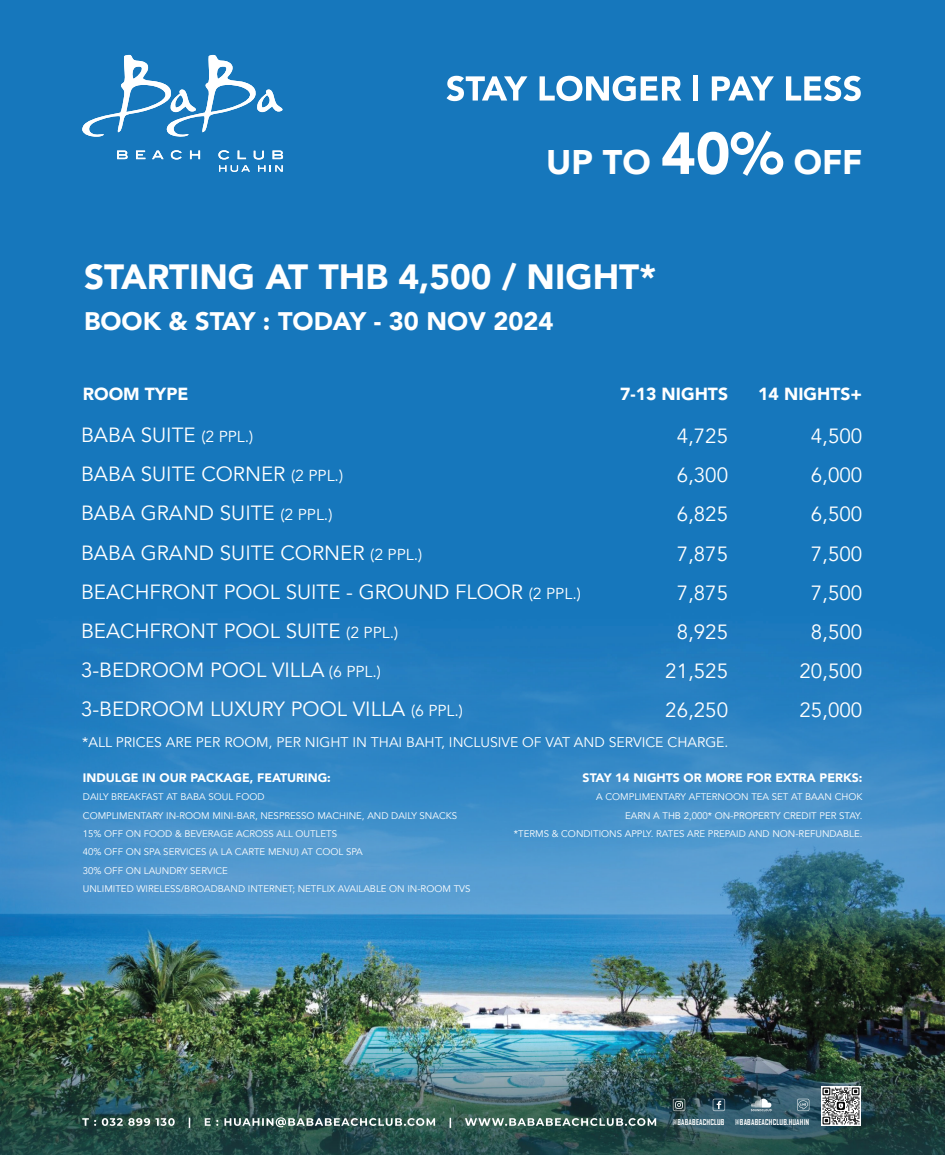
<style>
.page{position:relative;width:945px;height:1155px;background:#fff}
.page>*{position:absolute;margin:0;border:0;box-sizing:border-box;transform-origin:0 0}
.t1{font:900 35px "Avenir";color:#fff}
.t2{font:900 34.12px "Avenir";color:#fff}
.t3{font:900 25.38px "Avenir";color:#fff}
.t4{font:20.56px/39.2px "Avenir";color:#fff;text-align:center}
.t5{font:900 17.5px "Avenir";color:#fff}
.t6{font:14px "Avenir";color:#fff}
.t7{font:900 12.25px "Avenir";color:#fff}
.t8{font:9.62px/18.4px "Avenir";color:#fff}
.t9{font:700 7.7px "Agency FB";letter-spacing:.02em;color:#fff}
.s1{font-size:58.62px}
.s2{font-size:15.84px}
</style>
<div class="page">
<img style="left:0;top:0;width:945px;height:1155px">
<img style="left:0;top:653px;width:945px;height:308px">
<svg style="left:82px;top:55px;width:201px;height:82px"></svg>
<svg style="left:117px;top:151px;width:11px;height:8px"></svg>
<svg style="left:136px;top:151px;width:9px;height:8px"></svg>
<svg style="left:152px;top:151px;width:12px;height:8px"></svg>
<svg style="left:171px;top:150px;width:11px;height:10px"></svg>
<svg style="left:190px;top:151px;width:10px;height:8px"></svg>
<svg style="left:218px;top:150px;width:65px;height:22px"></svg>
<svg style="left:82px;top:1117px;width:574px;height:11px;background:#617d76"></svg>
<img style="left:822px;top:1087px;width:38px;height:38px">
<svg style="left:751px;top:1099px;width:21px;height:12px"></svg>
<svg style="left:673px;top:1099px;width:12px;height:12px"></svg>
<svg style="left:713px;top:1099px;width:12px;height:12px"></svg>
<svg style="left:797px;top:1099px;width:12px;height:12px"></svg>
<svg style="left:447px;top:76px;width:80px;height:25px"></svg>
<svg style="left:540px;top:76px;width:141px;height:25px"></svg>
<div style="left:693px;top:75px;width:5px;height:26px;background:#fff"></div>
<svg style="left:712px;top:76px;width:62px;height:25px"></svg>
<svg style="left:786px;top:76px;width:75px;height:25px"></svg>
<h2 class="t2" style="left:546px;top:133px;width:318px">UP TO <span class="s1">40%</span> OFF</h2>
<h1 class="t1" style="left:84px;top:247px;width:574px">STARTING AT THB 4,500 / NIGHT*</h1>
<h3 class="t3" style="left:84px;top:300px;width:471px">BOOK &amp; STAY : TODAY - 30 NOV 2024</h3>
<h3 class="t5" style="left:83px;top:379px;width:107px">ROOM TYPE</h3>
<h3 class="t5" style="left:620px;top:379px;width:109px">7-13 NIGHTS</h3>
<h3 class="t5" style="left:758px;top:379px;width:105px">14 NIGHTS+</h3>
<p class="t4" style="left:81px;top:416px;width:501px;text-align:left">BABA SUITE <span class="s2">(2 PPL.)<br></span>BABA SUITE CORNER <span class="s2">(2 PPL.)<br></span>BABA GRAND SUITE <span class="s2">(2 PPL.)<br></span>BABA GRAND SUITE CORNER <span class="s2">(2 PPL.)<br></span>BEACHFRONT POOL SUITE - GROUND FLOOR <span class="s2">(2 PPL.)<br></span>BEACHFRONT POOL SUITE <span class="s2">(2 PPL.)<br></span>3-BEDROOM POOL VILLA <span class="s2">(6 PPL.)<br></span>3-BEDROOM LUXURY POOL VILLA <span class="s2">(6 PPL.)</span></p>
<h3 class="t4" style="left:665px;top:417px;width:64px">4,725<br>6,300<br>6,825<br>7,875<br>7,875<br>8,925<br>21,525<br>26,250</h3>
<h3 class="t4" style="left:799px;top:417px;width:64px">4,500<br>6,000<br>6,500<br>7,500<br>7,500<br>8,500<br>20,500<br>25,000</h3>
<h3 class="t6" style="left:82px;top:734px;width:648px">*ALL PRICES ARE PER ROOM, PER NIGHT IN THAI BAHT, INCLUSIVE OF VAT AND SERVICE CHARGE.</h3>
<p class="t7" style="left:83px;top:767px;width:249px">INDULGE IN OUR PACKAGE, FEATURING:</p>
<p class="t8" style="left:83px;top:788px;width:389px">DAILY BREAKFAST AT BABA SOUL FOOD<br>COMPLIMENTARY IN-ROOM MINI-BAR, NESPRESSO MACHINE, AND DAILY SNACKS 15% OFF ON FOOD &amp; BEVERAGE ACROSS ALL OUTLETS<br>40% OFF ON SPA SERVICES (A LA CARTE MENU) AT COOL SPA<br>30% OFF ON LAUNDRY SERVICE<br>UNLIMITED WIRELESS/BROADBAND INTERNET; NETFLIX AVAILABLE ON IN-ROOM TVS</p>
<p class="t7" style="left:583px;top:767px;width:281px">STAY 14 NIGHTS OR MORE FOR EXTRA PERKS:</p>
<p class="t8" style="left:514px;top:788px;width:350px;text-align:right">A COMPLIMENTARY AFTERNOON TEA SET AT BAAN CHOK<br>EARN A THB 2,000* ON-PROPERTY CREDIT PER STAY.<br>*TERMS &amp; CONDITIONS APPLY. RATES ARE PREPAID AND NON-REFUNDABLE.</p>
<p class="t9" style="left:673px;top:1117px;width:53px">@BABABEACHCLUB</p>
<p class="t9" style="left:735px;top:1117px;width:75px">@BABABEACHCLUB.HUAHIN</p>
</div>
